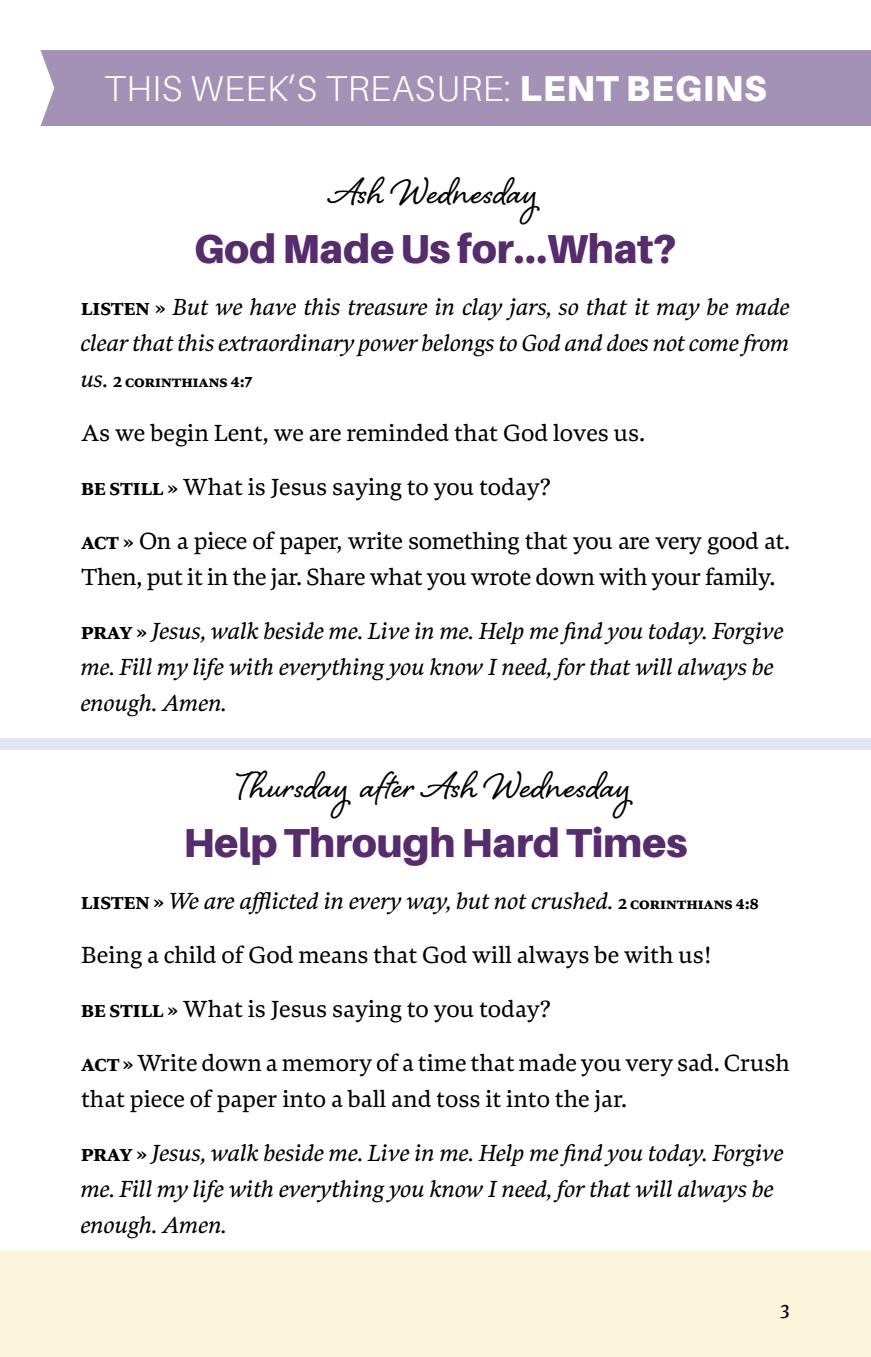
<style>
.page{position:relative;width:871px;height:1357px;background:#fff}
.page>*{position:absolute;margin:0;border:0;box-sizing:border-box;transform-origin:0 0}
.t1{font:47.25px "Shelby";letter-spacing:.02em;color:#000}
.t2{font:900 40.5px "Aileron";letter-spacing:-.005em;color:#562c6d}
.t3{font:300 36px "Aileron";letter-spacing:.02em;color:#fff}
.t4{font:italic 24.3px/36px "Bennet Text Two";color:#000}
.t5{font:24.3px/36px "Bennet Text Two";color:#000}
.t6{font:20.25px "Bennet Text Two";color:#000}
.t7{font:700 15.75px "Bennet Text Four";color:#000}
.s1{font-weight:900}
.s2{font-family:"Bennet Text Four";font-weight:700;font-style:normal;font-size:18px}
.s3{font-family:"Bennet Text Two";font-weight:400;font-style:italic;font-size:24.3px}
.s4{font-family:"Bennet Text Four";font-weight:700;font-size:18px}
.s5{font-family:"Bennet Text Four";font-weight:700;font-style:normal;font-size:15.75px}
</style>
<div class="page">
<div style="left:0;top:1250px;width:871px;height:107px;background:#faf5db"></div>
<div style="left:0;top:739px;width:871px;height:11px;background:#e1e4f1"></div>
<div style="left:40px;top:50px;width:831px;height:76px;background:#a391b6"></div>
<h3 class="t3" style="left:104px;top:69px;width:664px">THIS WEEK’S TREASURE: <span class="s1">LENT BEGINS</span></h3>
<h1 class="t1" style="left:330px;top:159px;width:208px">Ash Wednesday</h1>
<h2 class="t2" style="left:194px;top:226px;width:485px">God Made Us for…What?</h2>
<p class="t4" style="left:81px;top:289px;width:710px"><span class="s2">LISTEN »</span> But we have this treasure in clay jars, so that it may be made clear that this extraordinary power belongs to God and does not come from</p>
<p class="t7" style="left:81px;top:371px;width:173px"><span class="s3">us.</span> 2 Corinthians 4:7</p>
<p class="t5" style="left:81px;top:415px;width:566px">As we begin Lent, we are reminded that God loves us.</p>
<p class="t5" style="left:81px;top:469px;width:472px"><span class="s4">BE STILL »</span> What is Jesus saying to you today?</p>
<p class="t5" style="left:81px;top:523px;width:710px"><span class="s4">ACT »</span> On a piece of paper, write something that you are very good at.<br>Then, put it in the jar. Share what you wrote down with your family.</p>
<p class="t4" style="left:81px;top:613px;width:704px"><span class="s2">PRAY »</span> Jesus, walk beside me. Live in me. Help me find you today. Forgive me. Fill my life with everything you know I need, for that will always be enough. Amen.</p>
<h1 class="t1" style="left:237px;top:753px;width:394px">Thursday after Ash Wednesday</h1>
<h2 class="t2" style="left:183px;top:820px;width:506px">Help Through Hard Times</h2>
<p class="t4" style="left:81px;top:883px;width:679px"><span class="s2">LISTEN »</span> We are afflicted in every way, but not crushed. <span class="s5">2 Corinthians 4:8</span></p>
<p class="t5" style="left:81px;top:937px;width:632px">Being a child of God means that God will always be with us!</p>
<p class="t5" style="left:81px;top:991px;width:472px"><span class="s4">BE STILL »</span> What is Jesus saying to you today?</p>
<p class="t5" style="left:81px;top:1045px;width:710px"><span class="s4">ACT »</span> Write down a memory of a time that made you very sad. Crush that piece of paper into a ball and toss it into the jar.</p>
<p class="t4" style="left:81px;top:1135px;width:704px"><span class="s2">PRAY »</span> Jesus, walk beside me. Live in me. Help me find you today. Forgive me. Fill my life with everything you know I need, for that will always be enough. Amen.</p>
<p class="t6" style="left:781px;top:1298px;width:10px">3</p>
</div>
